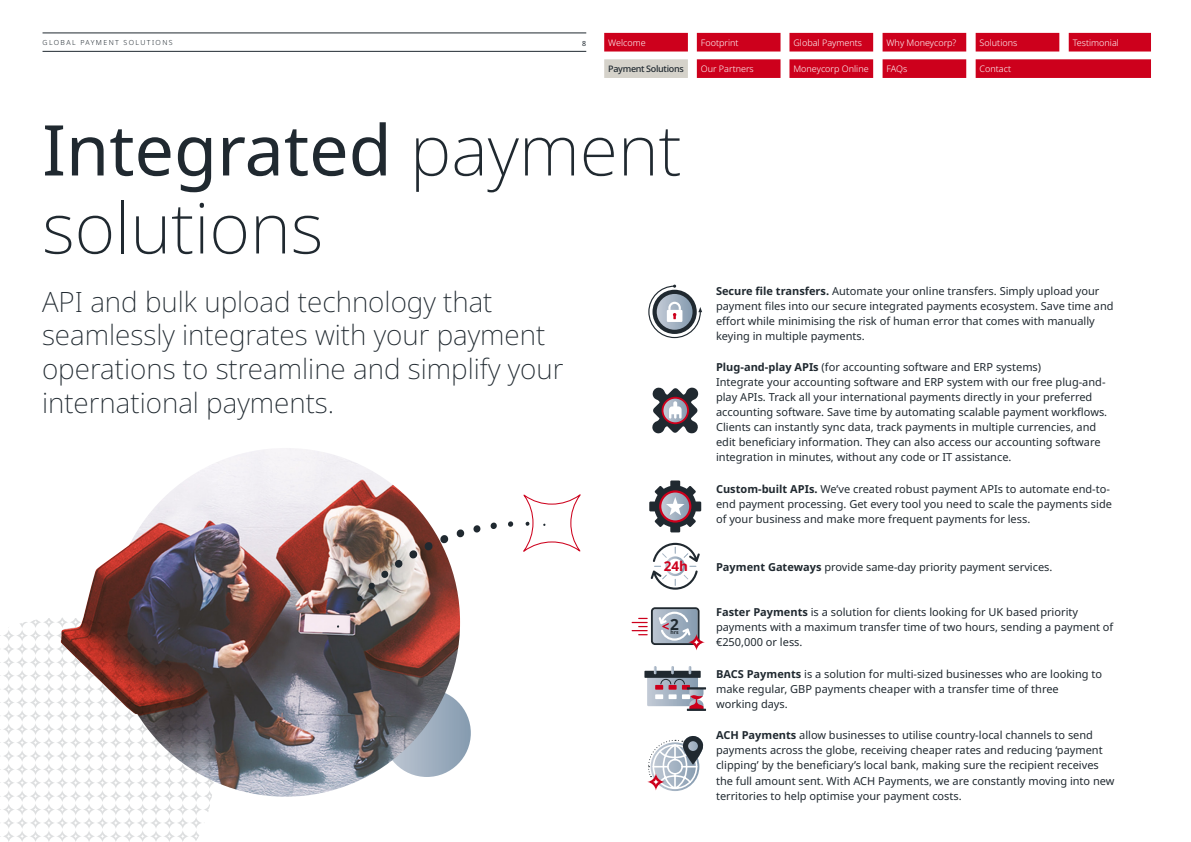
<style>
.page{position:relative;width:1191px;height:842px;background:#fff}
.page>*{position:absolute;margin:0;border:0;box-sizing:border-box;transform-origin:0 0}
.t1{font:200 70px/78px "Noto Sans";color:#202930}
.t2{font:200 28px/33.6px "Noto Sans";color:#202930}
.t3{font:700 15.3px "Noto Sans";color:#202930}
.t4{font:700 13.5px "Noto Sans";color:#cd001c}
.t5{font:11px/15px "Noto Sans";color:#202930}
.t6{font:300 9px "Noto Sans";color:#fff}
.t7{font:500 9px "Noto Sans";letter-spacing:-.03em;color:#202930}
.t8{font:300 7px "Noto Sans";letter-spacing:.2em;color:#202930}
.t9{font:7px "Noto Sans";color:#202930}
.t10{font:700 5.1px "Noto Sans";color:#202930}
.s1{font-weight:400}
.s2{font-weight:700}
</style>
<div class="page">
<svg style="left:383px;top:689px;width:88px;height:88px"></svg>
<img style="left:111px;top:448px;width:349px;height:349px;border-radius:174px">
<img style="left:83px;top:533px;width:63px;height:84px">
<svg style="left:346px;top:610px;width:4px;height:4px"></svg>
<svg style="left:356px;top:595px;width:6px;height:7px"></svg>
<svg style="left:368px;top:582px;width:7px;height:8px"></svg>
<svg style="left:381px;top:559px;width:22px;height:19px"></svg>
<svg style="left:409px;top:550px;width:9px;height:9px"></svg>
<svg style="left:424px;top:542px;width:9px;height:9px"></svg>
<svg style="left:440px;top:535px;width:9px;height:9px"></svg>
<svg style="left:456px;top:529px;width:9px;height:9px"></svg>
<svg style="left:473px;top:525px;width:8px;height:8px"></svg>
<svg style="left:490px;top:522px;width:7px;height:7px"></svg>
<svg style="left:508px;top:521px;width:5px;height:6px"></svg>
<svg style="left:523px;top:494px;width:58px;height:58px"></svg>
<svg style="left:0;top:617px;width:214px;height:225px"></svg>
<svg style="left:650px;top:543px;width:50px;height:47px"></svg>
<svg style="left:647px;top:736px;width:56px;height:54px"></svg>
<svg style="left:631px;top:607px;width:73px;height:43px"></svg>
<div style="left:644px;top:671px;width:56px;height:7px;background:#202930"></div>
<svg style="left:647px;top:666px;width:59px;height:45px"></svg>
<svg style="left:648px;top:285px;width:54px;height:54px"></svg>
<svg style="left:652px;top:387px;width:46px;height:47px"></svg>
<svg style="left:649px;top:480px;width:52px;height:52px"></svg>
<hr style="left:43px;top:33px;width:543px;height:1px;background:#202930">
<hr style="left:43px;top:51px;width:543px;height:1px;background:#202930">
<div style="left:604px;top:33px;width:84px;height:19px;background:#cd001c"></div>
<div style="left:697px;top:33px;width:83px;height:19px;background:#cd001c"></div>
<div style="left:697px;top:59px;width:83px;height:19px;background:#cd001c"></div>
<div style="left:789px;top:33px;width:84px;height:19px;background:#cd001c"></div>
<div style="left:882px;top:33px;width:84px;height:19px;background:#cd001c"></div>
<div style="left:789px;top:59px;width:84px;height:19px;background:#cd001c"></div>
<div style="left:975px;top:33px;width:84px;height:19px;background:#cd001c"></div>
<div style="left:882px;top:59px;width:84px;height:19px;background:#cd001c"></div>
<div style="left:1068px;top:33px;width:83px;height:19px;background:#cd001c"></div>
<div style="left:975px;top:59px;width:176px;height:19px;background:#cd001c"></div>
<div style="left:604px;top:59px;width:84px;height:19px;background:#d5d2ca"></div>
<p class="t8" style="left:43px;top:37px;width:132px">GLOBAL PAYMENT SOLUTIONS</p>
<p class="t9" style="left:582px;top:38px;width:6px">8</p>
<p class="t6" style="left:608px;top:36px;width:39px">Welcome</p>
<p class="t6" style="left:701px;top:36px;width:39px">Footprint</p>
<p class="t6" style="left:701px;top:63px;width:54px">Our Partners</p>
<p class="t6" style="left:793px;top:36px;width:70px">Global Payments</p>
<p class="t6" style="left:886px;top:36px;width:71px">Why Moneycorp?</p>
<p class="t6" style="left:793px;top:63px;width:77px">Moneycorp Online</p>
<p class="t6" style="left:979px;top:36px;width:39px">Solutions</p>
<p class="t7" style="left:608px;top:63px;width:77px">Payment Solutions</p>
<p class="t6" style="left:979px;top:63px;width:33px">Contact</p>
<p class="t6" style="left:886px;top:63px;width:22px">FAQs</p>
<h1 class="t1" style="left:42px;top:112px;width:641px"><span class="s1">Integrated</span> payment solutions</h1>
<p class="t6" style="left:1072px;top:36px;width:48px">Testimonial</p>
<h2 class="t2" style="left:42px;top:285px;width:523px">API and bulk upload technology that seamlessly integrates with your payment operations to streamline and simplify your international payments.</h2>
<p class="t4" style="left:664px;top:556px;width:26px">24h</p>
<h3 class="t3" style="left:670px;top:613px;width:10px">2</h3>
<p class="t10" style="left:670px;top:629px;width:10px">hrs</p>
<p class="t5" style="left:716px;top:283px;width:399px"><span class="s2">Secure file transfers.</span> Automate your online transfers. Simply upload your payment files into our secure integrated payments ecosystem. Save time and effort while minimising the risk of human error that comes with manually keying in multiple payments.</p>
<p class="t5" style="left:716px;top:360px;width:393px"><span class="s2">Plug-and-play APIs</span> (for accounting software and ERP systems)<br>Integrate your accounting software and ERP system with our free plug-and&shy;play APIs. Track all your international payments directly in your preferred accounting software. Save time by automating scalable payment workflows.<br>Clients can instantly sync data, track payments in multiple currencies, and edit beneficiary information. They can also access our accounting software integration in minutes, without any code or IT assistance.</p>
<p class="t5" style="left:716px;top:482px;width:397px"><span class="s2">Custom-built APIs.</span> We’ve created robust payment APIs to automate end-to&shy;end payment processing. Get every tool you need to scale the payments side of your business and make more frequent payments for less.</p>
<p class="t5" style="left:716px;top:560px;width:338px"><span class="s2">Payment Gateways</span> provide same-day priority payment services.</p>
<p class="t5" style="left:716px;top:605px;width:399px"><span class="s2">Faster Payments</span> is a solution for clients looking for UK based priority payments with a maximum transfer time of two hours, sending a payment of €250,000 or less.</p>
<p class="t5" style="left:716px;top:667px;width:388px"><span class="s2">BACS Payments</span> is a solution for multi-sized businesses who are looking to make regular, GBP payments cheaper with a transfer time of three working days.</p>
<p class="t5" style="left:716px;top:728px;width:400px"><span class="s2">ACH Payments</span> allow businesses to utilise country-local channels to send payments across the globe, receiving cheaper rates and reducing ‘payment clipping’ by the beneficiary’s local bank, making sure the recipient receives the full amount sent. With ACH Payments, we are constantly moving into new territories to help optimise your payment costs.</p>
</div>
